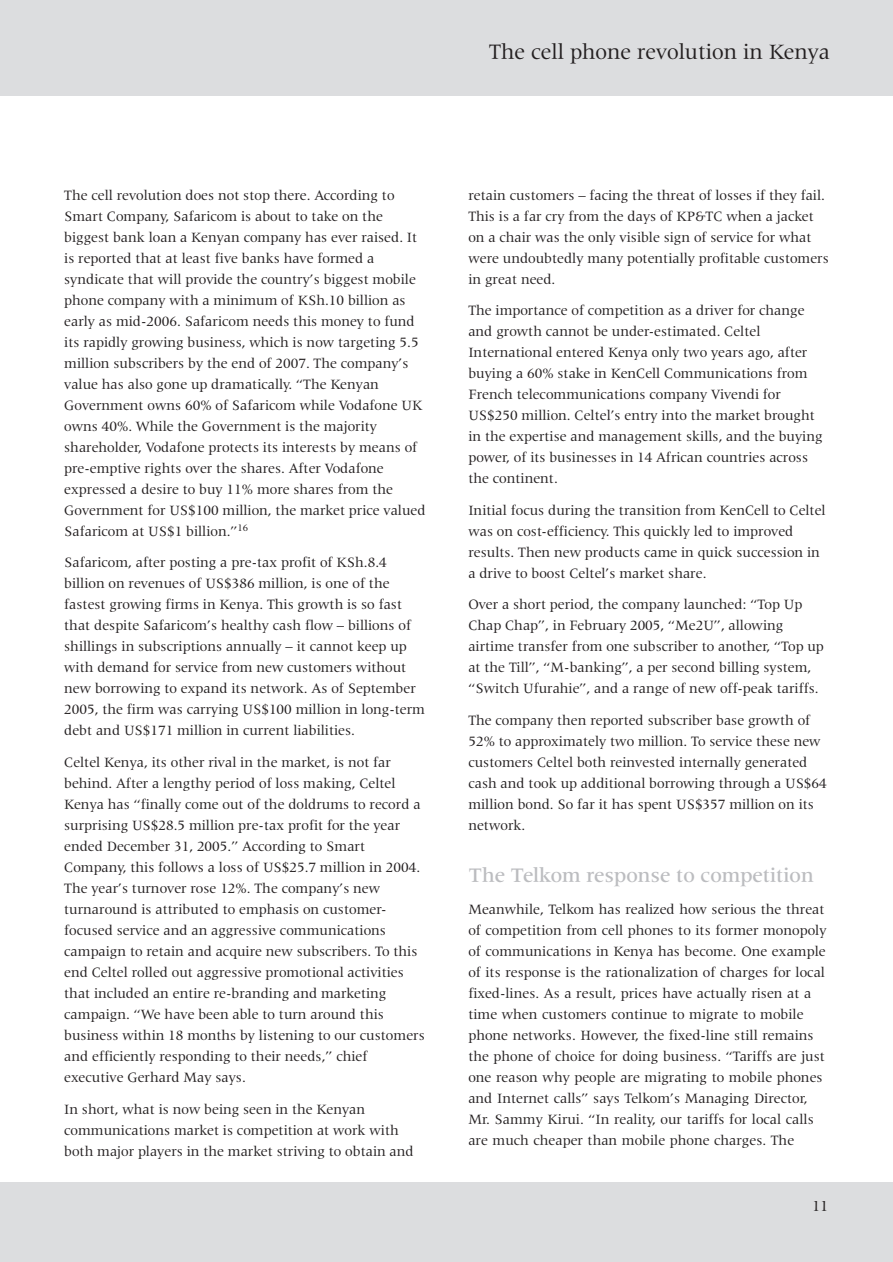
<style>
.page{position:relative;width:893px;height:1262px;background:#fff}
.page>*{position:absolute;margin:0;border:0;box-sizing:border-box;transform-origin:0 0}
.t1{font:22.5px "Latin 725 BT";color:#231f20}
.t2{font:500 21px "Latin 725 BT";color:#bcbdc0}
.t3{font:15.75px "Latin 725 BT";color:#231f20}
.t4{font:14.7px/21px "Latin 725 BT";color:#231f20}
</style>
<div class="page">
<div style="left:0;top:1182px;width:892px;height:79px;background:#dcdddf"></div>
<div style="left:0;top:0;width:892px;height:96px;background:#dcdddf"></div>
<h1 class="t1" style="left:489px;top:42px;width:342px">The cell phone revolution in Kenya</h1>
<p class="t4" style="left:64px;top:185px;width:363px">The cell revolution does not stop there. According to Smart Company, Safaricom is about to take on the biggest bank loan a Kenyan company has ever raised. It is reported that at least five banks have formed a syndicate that will provide the country’s biggest mobile phone company with a minimum of KSh.10 billion as early as mid-2006. Safaricom needs this money to fund its rapidly growing business, which is now targeting 5.5 million subscribers by the end of 2007. The company’s value has also gone up dramatically. “The Kenyan Government owns 60% of Safaricom while Vodafone UK owns 40%. While the Government is the majority shareholder, Vodafone protects its interests by means of pre-emptive rights over the shares. After Vodafone expressed a desire to buy 11% more shares from the Government for US$100 million, the market price valued Safaricom at US$1 billion.”<sup>16</sup></p>
<p class="t4" style="left:64px;top:553px;width:362px">Safaricom, after posting a pre-tax profit of KSh.8.4 billion on revenues of US$386 million, is one of the fastest growing firms in Kenya. This growth is so fast that despite Safaricom’s healthy cash flow – billions of shillings in subscriptions annually – it cannot keep up with demand for service from new customers without new borrowing to expand its network. As of September 2005, the firm was carrying US$100 million in long-term debt and US$171 million in current liabilities.</p>
<p class="t4" style="left:64px;top:752px;width:362px">Celtel Kenya, its other rival in the market, is not far behind. After a lengthy period of loss making, Celtel Kenya has “finally come out of the doldrums to record a surprising US$28.5 million pre-tax profit for the year ended December 31, 2005.” According to Smart Company, this follows a loss of US$25.7 million in 2004.<br>The year’s turnover rose 12%. The company’s new turnaround is attributed to emphasis on customer&shy;focused service and an aggressive communications campaign to retain and acquire new subscribers. To this end Celtel rolled out aggressive promotional activities that included an entire re-branding and marketing campaign. “We have been able to turn around this business within 18 months by listening to our customers and efficiently responding to their needs,” chief executive Gerhard May says.</p>
<p class="t4" style="left:64px;top:1099px;width:351px">In short, what is now being seen in the Kenyan communications market is competition at work with both major players in the market striving to obtain and</p>
<p class="t4" style="left:468px;top:185px;width:362px">retain customers – facing the threat of losses if they fail.<br>This is a far cry from the days of KP&amp;TC when a jacket on a chair was the only visible sign of service for what were undoubtedly many potentially profitable customers in great need.</p>
<p class="t4" style="left:468px;top:301px;width:356px">The importance of competition as a driver for change and growth cannot be under-estimated. Celtel International entered Kenya only two years ago, after buying a 60% stake in KenCell Communications from French telecommunications company Vivendi for US$250 million. Celtel’s entry into the market brought in the expertise and management skills, and the buying power, of its businesses in 14 African countries across the continent.</p>
<p class="t4" style="left:468px;top:500px;width:359px">Initial focus during the transition from KenCell to Celtel was on cost-efficiency. This quickly led to improved results. Then new products came in quick succession in a drive to boost Celtel’s market share.</p>
<p class="t4" style="left:468px;top:595px;width:357px">Over a short period, the company launched: “Top Up Chap Chap”, in February 2005, “Me2U”, allowing airtime transfer from one subscriber to another, “Top up at the Till”, “M-banking”, a per second billing system, “Switch Ufurahie”, and a range of new off-peak tariffs.</p>
<p class="t4" style="left:468px;top:710px;width:360px">The company then reported subscriber base growth of 52% to approximately two million. To service these new customers Celtel both reinvested internally generated cash and took up additional borrowing through a US$64 million bond. So far it has spent US$357 million on its network.</p>
<h2 class="t2" style="left:468px;top:867px;width:347px">The Telkom response to competition</h2>
<p class="t4" style="left:468px;top:899px;width:359px">Meanwhile, Telkom has realized how serious the threat of competition from cell phones to its former monopoly of communications in Kenya has become. One example of its response is the rationalization of charges for local fixed-lines. As a result, prices have actually risen at a time when customers continue to migrate to mobile phone networks. However, the fixed-line still remains the phone of choice for doing business. “Tariffs are just one reason why people are migrating to mobile phones and Internet calls” says Telkom’s Managing Director, Mr. Sammy Kirui. “In reality, our tariffs for local calls are much cheaper than mobile phone charges. The</p>
<p class="t3" style="left:812px;top:1199px;width:18px">11</p>
</div>
